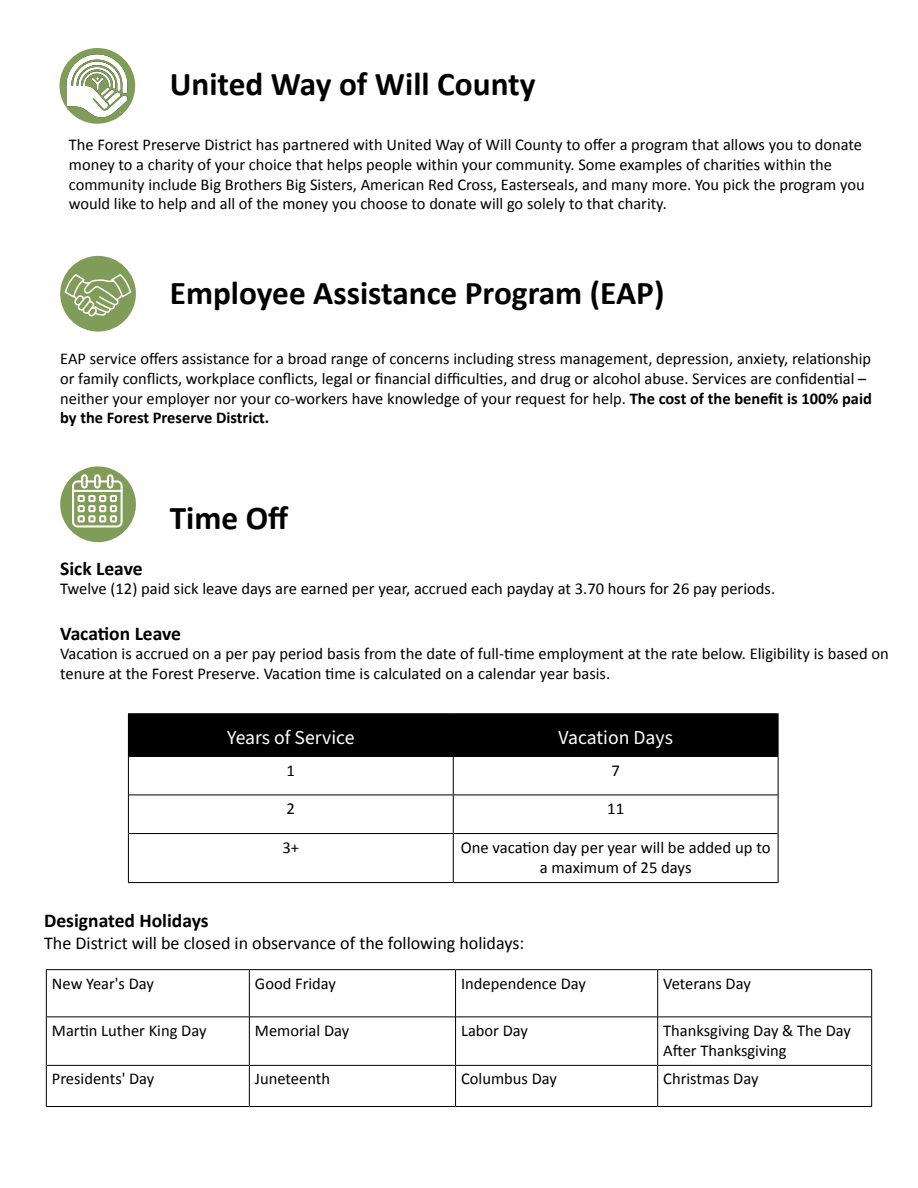
<style>
.page{position:relative;width:918px;height:1188px;background:#fff}
.page>*{position:absolute;margin:0;border:0;box-sizing:border-box;transform-origin:0 0}
.t1{font:700 33.3px "Calibri";color:#000}
.t2{font:19.65px "Source Sans 3";color:#fff}
.t3{font:700 19.5px "Calibri";color:#000}
.t4{font:18px "Calibri";color:#000}
.t5{font:16.65px/20px "Calibri";color:#000;text-align:center}
.t6{font:16.5px/19.8px "Calibri";color:#000}
.s1{font-weight:700}
</style>
<div class="page">
<svg style="left:60px;top:256px;width:76px;height:76px;background:#859e5e"></svg>
<svg style="left:65px;top:274px;width:66px;height:42px;background:#9aaf7b"></svg>
<svg style="left:60px;top:466px;width:76px;height:76px;background:#869f60"></svg>
<svg style="left:72px;top:474px;width:51px;height:53px"></svg>
<div style="left:453px;top:714px;width:325px;height:42px;background:#000"></div>
<div style="left:128px;top:714px;width:325px;height:42px;background:#000"></div>
<hr style="left:129px;top:713px;width:324px;height:1px;background:#000">
<hr style="left:129px;top:756px;width:324px;height:1px;background:#000">
<hr style="left:128px;top:713px;width:1px;height:43px;background:#000">
<hr style="left:453px;top:713px;width:325px;height:1px;background:#000">
<hr style="left:454px;top:756px;width:324px;height:1px;background:#000">
<hr style="left:778px;top:713px;width:1px;height:43px;background:#000">
<hr style="left:129px;top:794px;width:324px;height:1px;background:#000">
<hr style="left:128px;top:756px;width:1px;height:39px;background:#000">
<hr style="left:453px;top:756px;width:1px;height:39px;background:#000">
<hr style="left:454px;top:794px;width:324px;height:1px;background:#000">
<hr style="left:778px;top:756px;width:1px;height:39px;background:#000">
<hr style="left:129px;top:833px;width:324px;height:1px;background:#000">
<hr style="left:128px;top:795px;width:1px;height:39px;background:#000">
<hr style="left:453px;top:795px;width:1px;height:39px;background:#000">
<hr style="left:454px;top:833px;width:324px;height:1px;background:#000">
<hr style="left:778px;top:795px;width:1px;height:39px;background:#000">
<hr style="left:129px;top:882px;width:324px;height:1px;background:#000">
<hr style="left:128px;top:834px;width:1px;height:49px;background:#000">
<hr style="left:453px;top:834px;width:1px;height:48px;background:#000">
<hr style="left:453px;top:882px;width:325px;height:1px;background:#000">
<hr style="left:778px;top:834px;width:1px;height:49px;background:#000">
<hr style="left:47px;top:969px;width:202px;height:1px;background:#000">
<hr style="left:47px;top:1016px;width:202px;height:1px;background:#000">
<hr style="left:46px;top:969px;width:1px;height:48px;background:#000">
<hr style="left:249px;top:970px;width:1px;height:47px;background:#000">
<hr style="left:249px;top:969px;width:207px;height:1px;background:#000">
<hr style="left:250px;top:1016px;width:205px;height:1px;background:#000">
<hr style="left:455px;top:970px;width:1px;height:47px;background:#000">
<hr style="left:456px;top:969px;width:202px;height:1px;background:#000">
<hr style="left:456px;top:1016px;width:201px;height:1px;background:#000">
<hr style="left:657px;top:970px;width:1px;height:47px;background:#000">
<hr style="left:658px;top:969px;width:213px;height:1px;background:#000">
<hr style="left:658px;top:1016px;width:213px;height:1px;background:#000">
<hr style="left:871px;top:969px;width:1px;height:48px;background:#000">
<hr style="left:47px;top:1065px;width:202px;height:1px;background:#000">
<hr style="left:46px;top:1017px;width:1px;height:48px;background:#000">
<hr style="left:249px;top:1017px;width:1px;height:48px;background:#000">
<hr style="left:250px;top:1065px;width:205px;height:1px;background:#000">
<hr style="left:455px;top:1017px;width:1px;height:48px;background:#000">
<hr style="left:456px;top:1065px;width:201px;height:1px;background:#000">
<hr style="left:657px;top:1017px;width:1px;height:48px;background:#000">
<hr style="left:658px;top:1065px;width:213px;height:1px;background:#000">
<hr style="left:871px;top:1017px;width:1px;height:48px;background:#000">
<hr style="left:47px;top:1106px;width:202px;height:1px;background:#000">
<hr style="left:46px;top:1065px;width:1px;height:42px;background:#000">
<hr style="left:249px;top:1065px;width:1px;height:41px;background:#000">
<hr style="left:249px;top:1106px;width:207px;height:1px;background:#000">
<hr style="left:455px;top:1065px;width:1px;height:41px;background:#000">
<hr style="left:456px;top:1106px;width:202px;height:1px;background:#000">
<hr style="left:657px;top:1065px;width:1px;height:41px;background:#000">
<hr style="left:658px;top:1106px;width:213px;height:1px;background:#000">
<hr style="left:871px;top:1065px;width:1px;height:42px;background:#000">
<svg style="left:59px;top:48px;width:76px;height:76px"></svg>
<img style="left:66px;top:54px;width:62px;height:63px">
<h1 class="t1" style="left:170px;top:61px;width:367px">United Way of Will County</h1>
<p class="t6" style="left:69px;top:134px;width:797px">The Forest Preserve District has partnered with United Way of Will County to offer a program that allows you to donate money to a charity of your choice that helps people within your community. Some examples of charities within the community include Big Brothers Big Sisters, American Red Cross, Easterseals, and many more. You pick the program you would like to help and all of the money you choose to donate will go solely to that charity.</p>
<h1 class="t1" style="left:170px;top:270px;width:496px">Employee Assistance Program (EAP)</h1>
<p class="t6" style="left:60px;top:348px;width:813px">EAP service offers assistance for a broad range of concerns including stress management, depression, anxiety, relationship or family conflicts, workplace conflicts, legal or financial difficulties, and drug or alcohol abuse. Services are confidential – neither your employer nor your co-workers have knowledge of your request for help. <span class="s1">The cost of the benefit is 100% paid by the Forest Preserve District.</span></p>
<h1 class="t1" style="left:170px;top:494px;width:120px">Time Off</h1>
<p class="t3" style="left:60px;top:554px;width:84px">Sick Leave</p>
<p class="t6" style="left:60px;top:579px;width:717px">Twelve (12) paid sick leave days are earned per year, accrued each payday at 3.70 hours for 26 pay periods.</p>
<p class="t3" style="left:60px;top:619px;width:122px">Vacation Leave</p>
<p class="t6" style="left:60px;top:644px;width:830px">Vacation is accrued on a per pay period basis from the date of full-time employment at the rate below. Eligibility is based on tenure at the Forest Preserve. Vacation time is calculated on a calendar year basis.</p>
<p class="t2" style="left:227px;top:725px;width:129px">Years of Service</p>
<p class="t2" style="left:558px;top:725px;width:116px">Vacation Days</p>
<p class="t5" style="left:287px;top:760px;width:10px">1</p>
<p class="t5" style="left:611px;top:760px;width:10px">7</p>
<p class="t5" style="left:287px;top:798px;width:10px">2</p>
<p class="t5" style="left:607px;top:798px;width:18px">11</p>
<p class="t5" style="left:282px;top:837px;width:18px">3+</p>
<p class="t5" style="left:461px;top:837px;width:311px">One vacation day per year will be added up to a maximum of 25 days</p>
<p class="t3" style="left:44px;top:907px;width:166px">Designated Holidays</p>
<p class="t4" style="left:44px;top:931px;width:482px">The District will be closed in observance of the following holidays:</p>
<p class="t6" style="left:52px;top:973px;width:104px">New Year's Day</p>
<p class="t6" style="left:255px;top:973px;width:83px">Good Friday</p>
<p class="t6" style="left:461px;top:973px;width:126px">Independence Day</p>
<p class="t6" style="left:663px;top:973px;width:89px">Veterans Day</p>
<p class="t6" style="left:52px;top:1020px;width:156px">Martin Luther King Day</p>
<p class="t6" style="left:255px;top:1020px;width:96px">Memorial Day</p>
<p class="t6" style="left:461px;top:1020px;width:68px">Labor Day</p>
<p class="t6" style="left:663px;top:1020px;width:189px">Thanksgiving Day &amp; The Day<br>After Thanksgiving</p>
<p class="t6" style="left:52px;top:1069px;width:104px">Presidents' Day</p>
<p class="t6" style="left:255px;top:1069px;width:77px">Juneteenth</p>
<p class="t6" style="left:461px;top:1069px;width:97px">Columbus Day</p>
<p class="t6" style="left:663px;top:1069px;width:97px">Christmas Day</p>
</div>
